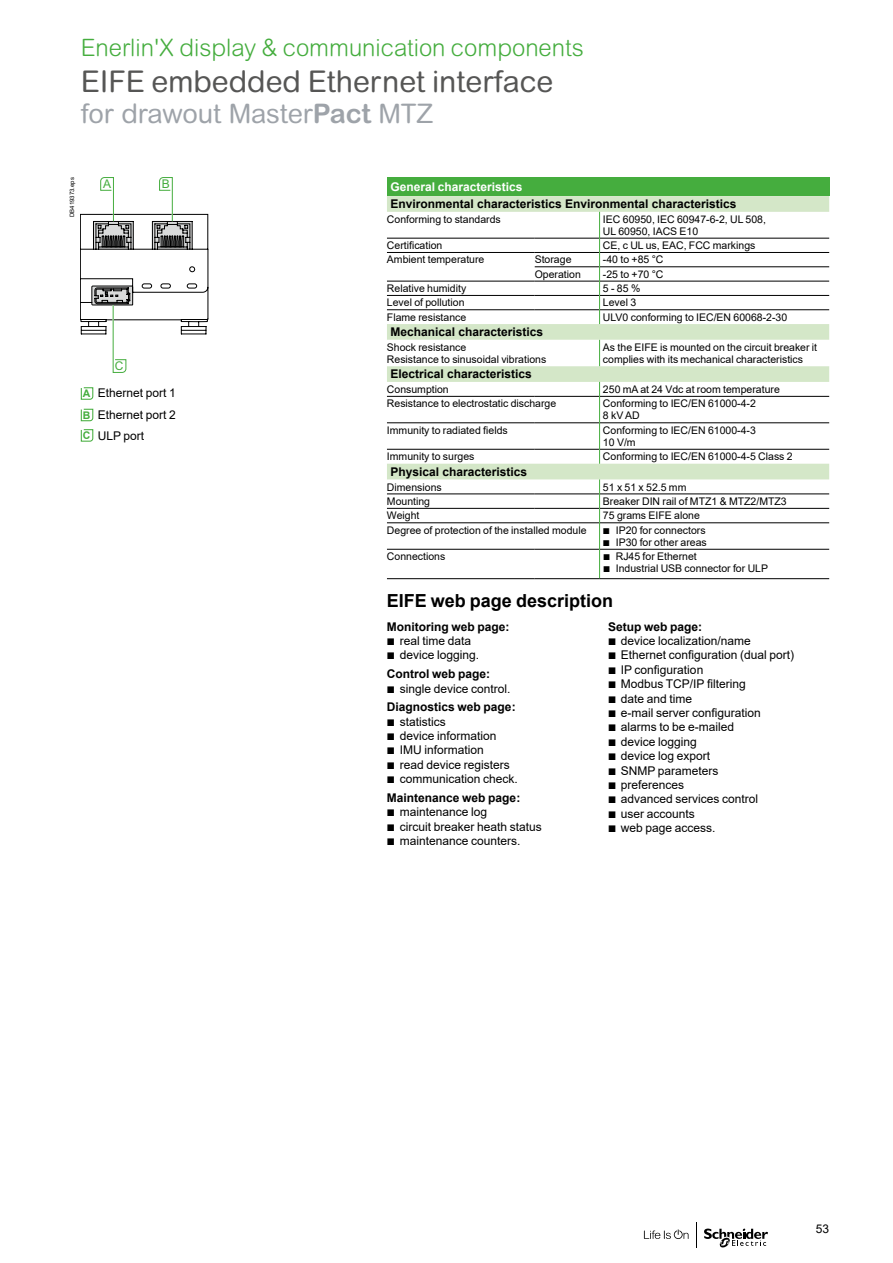
<style>
.page{position:relative;width:893px;height:1263px;background:#fff}
.page>*{position:absolute;margin:0;border:0;box-sizing:border-box;transform-origin:0 0}
.t1{font:30px "Arial Rounded MT Pro";color:#565655}
.t2{font:27px "Arial Rounded MT Pro";letter-spacing:-.005em;color:#9ea3a9}
.t3{font:300 24px "Arial Rounded MT Pro";color:#45ad3e}
.t4{font:700 18px "Arial";color:#000}
.t5{font:12px/14.4px "Arial";color:#000}
.t6{font:700 12px "Arial";color:#000}
.t7{font:700 12px "Arial";color:#fff}
.t8{font:12px "Arial";color:#45ad3e}
.t9{font:10.5px/12px "Arial";color:#000}
.t10{font:6px "Arial";color:#000}
.s1{font-weight:700}
.s2{font-family:"Graph Schneider"}
.s3{font-weight:700;font-size:10.5px;color:#45ad3e}
</style>
<div class="page">
<svg style="left:644px;top:1229px;width:44px;height:10px"></svg>
<svg style="left:704px;top:1228px;width:64px;height:20px"></svg>
<svg style="left:696px;top:1222px;width:1px;height:26px"></svg>
<svg style="left:80px;top:177px;width:128px;height:196px"></svg>
<div style="left:387px;top:177px;width:442px;height:19px;background:#45ad3e"></div>
<svg style="left:387px;top:196px;width:442px;height:283px"></svg>
<hr style="left:387px;top:238px;width:148px;height:1px;background:#000">
<hr style="left:535px;top:238px;width:64px;height:1px;background:#000">
<hr style="left:600px;top:238px;width:229px;height:1px;background:#000">
<hr style="left:387px;top:252px;width:148px;height:1px;background:#000">
<hr style="left:535px;top:252px;width:64px;height:1px;background:#000">
<hr style="left:600px;top:252px;width:229px;height:1px;background:#000">
<hr style="left:535px;top:267px;width:64px;height:1px;background:#000">
<hr style="left:600px;top:267px;width:229px;height:1px;background:#000">
<hr style="left:387px;top:281px;width:148px;height:1px;background:#000">
<hr style="left:535px;top:281px;width:64px;height:1px;background:#000">
<hr style="left:600px;top:281px;width:229px;height:1px;background:#000">
<hr style="left:387px;top:295px;width:148px;height:1px;background:#000">
<hr style="left:535px;top:295px;width:64px;height:1px;background:#000">
<hr style="left:600px;top:295px;width:229px;height:1px;background:#000">
<hr style="left:387px;top:309px;width:148px;height:1px;background:#000">
<hr style="left:535px;top:309px;width:64px;height:1px;background:#000">
<hr style="left:600px;top:309px;width:229px;height:1px;background:#000">
<hr style="left:387px;top:396px;width:148px;height:1px;background:#000">
<hr style="left:535px;top:396px;width:64px;height:1px;background:#000">
<hr style="left:600px;top:396px;width:229px;height:1px;background:#000">
<hr style="left:387px;top:423px;width:148px;height:1px;background:#000">
<hr style="left:535px;top:423px;width:64px;height:1px;background:#000">
<hr style="left:600px;top:423px;width:229px;height:1px;background:#000">
<hr style="left:387px;top:449px;width:148px;height:1px;background:#000">
<hr style="left:535px;top:449px;width:64px;height:1px;background:#000">
<hr style="left:600px;top:449px;width:229px;height:1px;background:#000">
<hr style="left:387px;top:494px;width:148px;height:1px;background:#000">
<hr style="left:535px;top:494px;width:64px;height:1px;background:#000">
<hr style="left:600px;top:494px;width:229px;height:1px;background:#000">
<hr style="left:387px;top:508px;width:148px;height:1px;background:#000">
<hr style="left:535px;top:508px;width:64px;height:1px;background:#000">
<hr style="left:600px;top:508px;width:229px;height:1px;background:#000">
<hr style="left:387px;top:522px;width:148px;height:1px;background:#000">
<hr style="left:535px;top:522px;width:64px;height:1px;background:#000">
<hr style="left:600px;top:522px;width:229px;height:1px;background:#000">
<hr style="left:387px;top:549px;width:148px;height:1px;background:#000">
<hr style="left:535px;top:549px;width:64px;height:1px;background:#000">
<hr style="left:600px;top:549px;width:229px;height:1px;background:#000">
<svg style="left:599px;top:212px;width:1px;height:112px"></svg>
<svg style="left:387px;top:340px;width:442px;height:26px"></svg>
<svg style="left:599px;top:382px;width:1px;height:82px"></svg>
<svg style="left:599px;top:479px;width:1px;height:99px"></svg>
<hr style="left:387px;top:578px;width:148px;height:1px;background:#000">
<hr style="left:535px;top:578px;width:65px;height:1px;background:#000">
<hr style="left:600px;top:578px;width:229px;height:1px;background:#000">
<svg style="left:80px;top:387px;width:14px;height:13px"></svg>
<svg style="left:80px;top:408px;width:14px;height:14px"></svg>
<svg style="left:80px;top:429px;width:14px;height:13px"></svg>
<h3 class="t3" style="left:81px;top:34px;width:505px">Enerlin'X display &amp; communication components</h3>
<h1 class="t1" style="left:81px;top:64px;width:474px">EIFE embedded Ethernet interface</h1>
<h2 class="t2" style="left:81px;top:98px;width:354px">for drawout Master<span class="s1">Pact</span> MTZ</h2>
<p class="t10" style="left:68px;top:217px;width:41px;rotate:-90deg">DB419373.eps</p>
<p class="t7" style="left:390px;top:178px;width:134px">General characteristics</p>
<p class="t8" style="left:103px;top:176px;width:10px">A</p>
<p class="t8" style="left:162px;top:176px;width:10px">B</p>
<p class="t6" style="left:390px;top:196px;width:348px">Environmental characteristics Environmental characteristics</p>
<p class="t9" style="left:387px;top:213px;width:115px">Conforming to standards</p>
<p class="t9" style="left:603px;top:213px;width:165px">IEC 60950, IEC 60947-6-2, UL 508,<br>UL 60950, IACS E10</p>
<p class="t9" style="left:387px;top:239px;width:57px">Certification</p>
<p class="t9" style="left:603px;top:239px;width:154px">CE, c UL us, EAC, FCC markings</p>
<p class="t9" style="left:387px;top:254px;width:99px">Ambient temperature</p>
<p class="t9" style="left:535px;top:254px;width:38px">Storage</p>
<p class="t9" style="left:603px;top:254px;width:62px">-40 to +85 °C</p>
<p class="t9" style="left:535px;top:268px;width:48px">Operation</p>
<p class="t9" style="left:603px;top:268px;width:62px">-25 to +70 °C</p>
<p class="t9" style="left:387px;top:282px;width:81px">Relative humidity</p>
<p class="t9" style="left:603px;top:282px;width:39px">5 - 85 %</p>
<p class="t9" style="left:387px;top:297px;width:79px">Level of pollution</p>
<p class="t9" style="left:603px;top:297px;width:35px">Level 3</p>
<p class="t9" style="left:387px;top:311px;width:81px">Flame resistance</p>
<p class="t9" style="left:603px;top:311px;width:186px">ULV0 conforming to IEC/EN 60068-2-30</p>
<p class="t6" style="left:390px;top:323px;width:154px">Mechanical characteristics</p>
<p class="t9" style="left:387px;top:341px;width:161px">Shock resistance<br>Resistance to sinusoidal vibrations</p>
<p class="t9" style="left:603px;top:341px;width:216px">As the EIFE is mounted on the circuit breaker it complies with its mechanical characteristics</p>
<p class="t6" style="left:390px;top:365px;width:143px">Electrical characteristics</p>
<p class="t9" style="left:387px;top:383px;width:63px">Consumption</p>
<p class="t9" style="left:603px;top:383px;width:178px">250 mA at 24 Vdc at room temperature</p>
<p class="t9" style="left:387px;top:398px;width:171px">Resistance to electrostatic discharge</p>
<p class="t9" style="left:603px;top:398px;width:154px">Conforming to IEC/EN 61000-4-2<br>8 kV AD</p>
<p class="t9" style="left:387px;top:424px;width:122px">Immunity to radiated fields</p>
<p class="t9" style="left:603px;top:424px;width:154px">Conforming to IEC/EN 61000-4-3<br>10 V/m</p>
<p class="t9" style="left:387px;top:450px;width:89px">Immunity to surges</p>
<p class="t9" style="left:603px;top:450px;width:191px">Conforming to IEC/EN 61000-4-5 Class 2</p>
<p class="t6" style="left:390px;top:463px;width:138px">Physical characteristics</p>
<p class="t9" style="left:387px;top:481px;width:56px">Dimensions</p>
<p class="t9" style="left:603px;top:481px;width:85px">51 x 51 x 52.5 mm</p>
<p class="t9" style="left:387px;top:495px;width:45px">Mounting</p>
<p class="t9" style="left:603px;top:495px;width:185px">Breaker DIN rail of MTZ1 &amp; MTZ2/MTZ3</p>
<p class="t9" style="left:387px;top:510px;width:34px">Weight</p>
<p class="t9" style="left:603px;top:510px;width:98px">75 grams EIFE alone</p>
<p class="t9" style="left:387px;top:524px;width:201px">Degree of protection of the installed module</p>
<p class="t9" style="left:603px;top:524px;width:105px"><span class="s2">b</span> IP20 for connectors <span class="s2">b</span> IP30 for other areas</p>
<p class="t9" style="left:387px;top:550px;width:60px">Connections</p>
<p class="t9" style="left:603px;top:550px;width:167px"><span class="s2">b</span> RJ45 for Ethernet<br><span class="s2">b</span> Industrial USB connector for ULP</p>
<p class="t8" style="left:115px;top:358px;width:10px">C</p>
<p class="t5" style="left:83px;top:382px;width:94px;line-height:21.5px;text-align:justify"><span class="s3">A</span> Ethernet port 1<br><span class="s3">B</span> Ethernet port 2<br><span class="s3">C</span> ULP port</p>
<h3 class="t4" style="left:387px;top:588px;width:228px">EIFE web page description</h3>
<p class="t5" style="left:387px;top:619px;width:124px"><span class="s1">Monitoring web page: </span><span class="s2">b</span> real time data<br><span class="s2">b</span> device logging.</p>
<p class="t5" style="left:387px;top:667px;width:125px"><span class="s1">Control web page:<br></span><span class="s2">b</span> single device control.</p>
<p class="t5" style="left:387px;top:700px;width:132px"><span class="s1">Diagnostics web page: </span><span class="s2">b</span> statistics<br><span class="s2">b</span> device information<br><span class="s2">b</span> IMU information<br><span class="s2">b</span> read device registers <span class="s2">b</span> communication check.</p>
<p class="t5" style="left:387px;top:790px;width:156px"><span class="s1">Maintenance web page:<br></span><span class="s2">b</span> maintenance log<br><span class="s2">b</span> circuit breaker heath status <span class="s2">b</span> maintenance counters.</p>
<p class="t5" style="left:608px;top:619px;width:188px"><span class="s1">Setup web page:<br></span><span class="s2">b</span> device localization/name<br><span class="s2">b</span> Ethernet configuration (dual port) <span class="s2">b</span> IP configuration<br><span class="s2">b</span> Modbus TCP/IP filtering<br><span class="s2">b</span> date and time<br><span class="s2">b</span> e-mail server configuration<br><span class="s2">b</span> alarms to be e-mailed<br><span class="s2">b</span> device logging<br><span class="s2">b</span> device log export<br><span class="s2">b</span> SNMP parameters<br><span class="s2">b</span> preferences<br><span class="s2">b</span> advanced services control<br><span class="s2">b</span> user accounts<br><span class="s2">b</span> web page access.</p>
<p class="t5" style="left:816px;top:1221px;width:15px">53</p>
</div>
